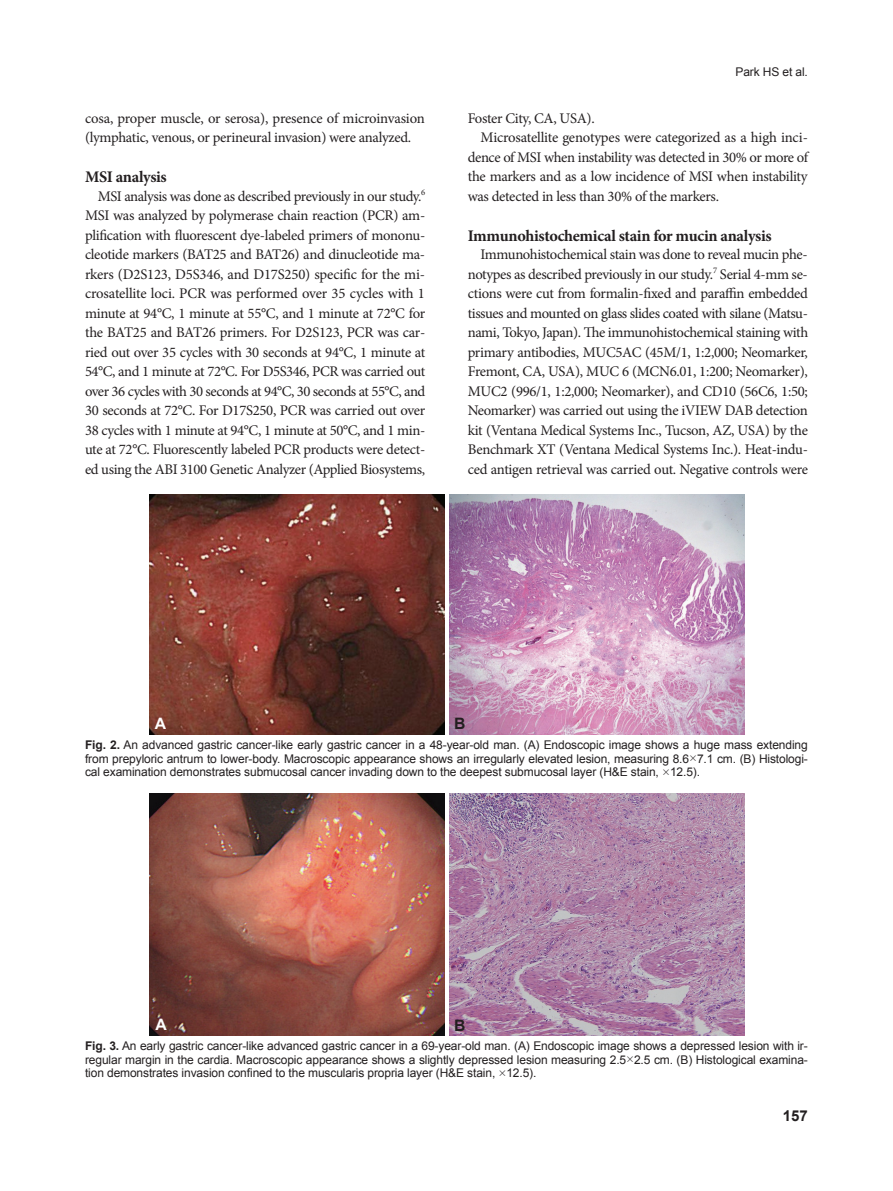
<style>
.page{position:relative;width:893px;height:1191px;background:#fff}
.page>*{position:absolute;margin:0;border:0;box-sizing:border-box;transform-origin:0 0}
._1_제목{font:700 16.2px "Minion Pro";letter-spacing:-.02em;color:#231f20}
.t1{font:700 15.75px "Arial";color:#fff}
.t2{font:700 15.75px "Arial";color:#231f20}
.t3{font:700 15px "Arial";color:#231f20}
.본문{font:14.7px/19.5px "Minion Pro";letter-spacing:-.025em;color:#231f20;text-align:justify}
.그림제목{font:12px/13.5px "Arial";letter-spacing:-.01em;color:#231f20;text-align:justify}
.s1{font-weight:700}
.s2{font-family:"Garamond"}
</style>
<div class="page">
<img style="left:149px;top:495px;width:296px;height:239px">
<img style="left:449px;top:495px;width:296px;height:239px">
<img style="left:149px;top:793px;width:296px;height:242px">
<img style="left:449px;top:793px;width:296px;height:242px">
<p class="본문" style="left:85px;top:108px;width:341px">cosa, proper muscle, or serosa), presence of microinvasion (lymphatic, venous, or perineural invasion) were analyzed.</p>
<p class="_1_제목" style="left:85px;top:166px;width:83px">MSI analysis</p>
<p class="본문" style="left:85px;top:186px;width:342px;text-indent:13px">MSI analysis was done as described previously in our study.<sup>6<br></sup>MSI was analyzed by polymerase chain reaction (PCR) am&shy;plification with fluorescent dye-labeled primers of mononu&shy;cleotide markers (BAT25 and BAT26) and dinucleotide ma&shy;rkers (D2S123, D5S346, and D17S250) specific for the mi&shy;crosatellite loci. PCR was performed over 35 cycles with 1 minute at 94°C, 1 minute at 55°C, and 1 minute at 72°C for the BAT25 and BAT26 primers. For D2S123, PCR was car&shy;ried out over 35 cycles with 30 seconds at 94°C, 1 minute at 54°C, and 1 minute at 72°C. For D5S346, PCR was carried out over 36 cycles with 30 seconds at 94°C, 30 seconds at 55°C, and 30 seconds at 72°C. For D17S250, PCR was carried out over 38 cycles with 1 minute at 94°C, 1 minute at 50°C, and 1 min&shy;ute at 72°C. Fluorescently labeled PCR products were detect&shy;ed using the ABI 3100 Genetic Analyzer (Applied Biosystems,</p>
<p class="그림제목" style="left:735px;top:65px;width:74px">Park HS et al.</p>
<p class="본문" style="left:468px;top:108px;width:129px">Foster City, CA, USA).</p>
<p class="본문" style="left:468px;top:128px;width:342px;text-indent:13px">Microsatellite genotypes were categorized as a high inci&shy;dence of MSI when instability was detected in 30% or more of the markers and as a low incidence of MSI when instability was detected in less than 30% of the markers.</p>
<p class="_1_제목" style="left:468px;top:224px;width:305px">Immunohistochemical stain for mucin analysis</p>
<p class="본문" style="left:468px;top:245px;width:342px;text-indent:13px">Immunohistochemical stain was done to reveal mucin phe&shy;notypes as described previously in our study.<sup>7</sup> Serial 4-mm se&shy;ctions were cut from formalin-fixed and paraffin embedded tissues and mounted on glass slides coated with silane (Matsu&shy;nami, Tokyo, Japan). The immunohistochemical staining with primary antibodies, MUC5AC (45M/1, 1:2,000; Neomarker, Fremont, CA, USA), MUC 6 (MCN6.01, 1:200; Neomarker), MUC2 (996/1, 1:2,000; Neomarker), and CD10 (56C6, 1:50; Neomarker) was carried out using the iVIEW DAB detection kit (Ventana Medical Systems Inc., Tucson, AZ, USA) by the Benchmark XT (Ventana Medical Systems Inc.). Heat-indu&shy;ced antigen retrieval was carried out. Negative controls were</p>
<p class="t1" style="left:155px;top:713px;width:13px">A</p>
<p class="t2" style="left:454px;top:713px;width:13px">B</p>
<p class="그림제목" style="left:85px;top:738px;width:724px"><span class="s1">Fig. 2.</span> An advanced gastric cancer-like early gastric cancer in a 48-year-old man. (A) Endoscopic image shows a huge mass extending from prepyloric antrum to lower-body. Macroscopic appearance shows an irregularly elevated lesion, measuring 8.6<span class="s2">×</span>7.1 cm. (B) Histologi&shy;cal examination demonstrates submucosal cancer invading down to the deepest submucosal layer (H&amp;E stain, <span class="s2">×</span>12.5).</p>
<p class="t1" style="left:155px;top:1014px;width:13px">A</p>
<p class="t2" style="left:454px;top:1014px;width:13px">B</p>
<p class="그림제목" style="left:85px;top:1039px;width:724px"><span class="s1">Fig. 3.</span> An early gastric cancer-like advanced gastric cancer in a 69-year-old man. (A) Endoscopic image shows a depressed lesion with ir&shy;regular margin in the cardia. Macroscopic appearance shows a slightly depressed lesion measuring 2.5<span class="s2">×</span>2.5 cm. (B) Histological examina&shy;tion demonstrates invasion confined to the muscularis propria layer (H&amp;E stain, <span class="s2">×</span>12.5).</p>
<p class="t3" style="left:783px;top:1105px;width:27px">157</p>
</div>
